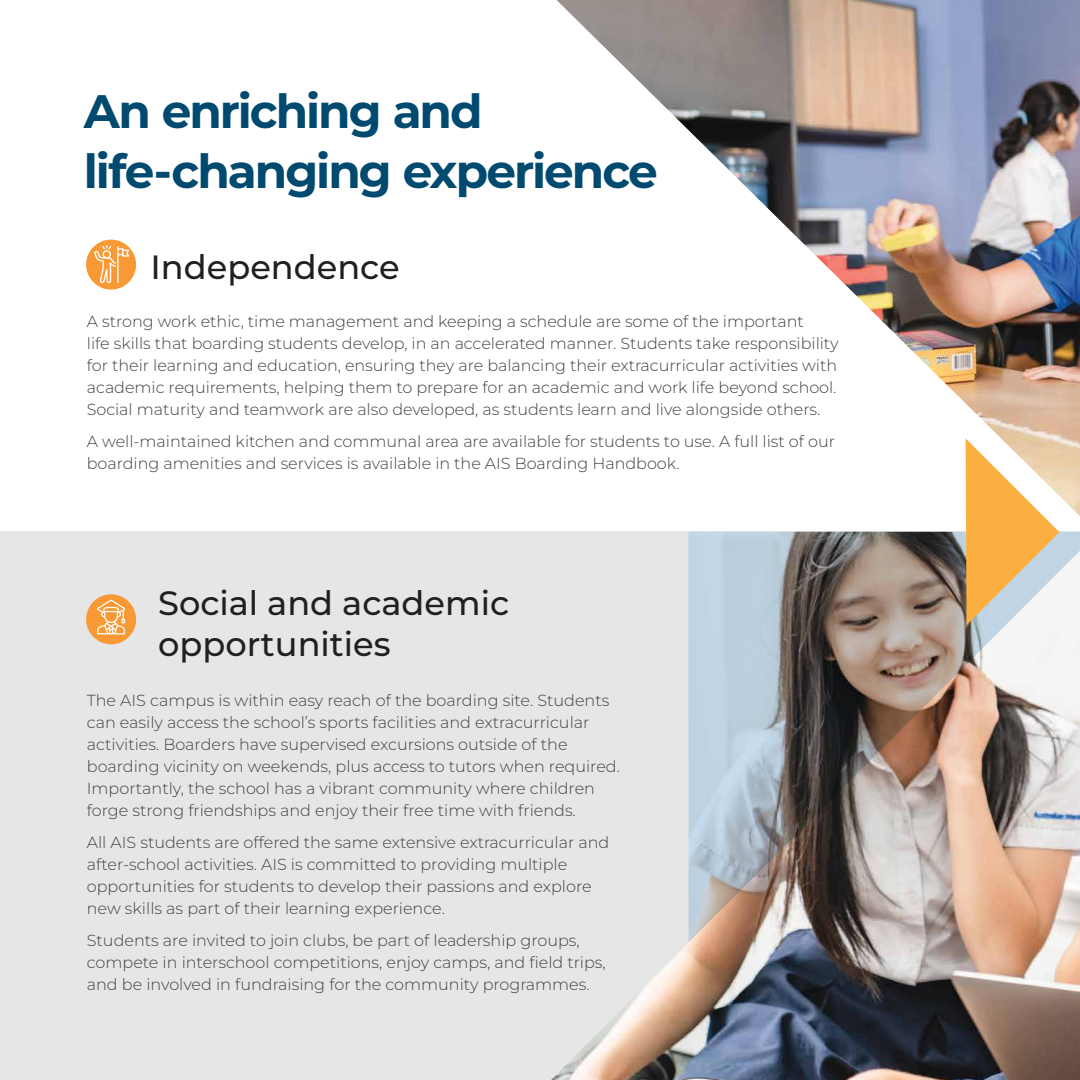
<style>
.page{position:relative;width:1080px;height:1080px;background:#fff}
.page>*{position:absolute;margin:0;border:0;box-sizing:border-box;transform-origin:0 0}
.t1{font:700 47px/59.2px "Montserrat";letter-spacing:-.04em;color:#00496f}
.t2{font:500 33.6px/41px "Montserrat";color:#231f20}
.t3{font:300 16px/22px "Montserrat";color:#424143}
</style>
<div class="page">
<div style="left:0;top:532px;width:1080px;height:548px;background:#e6e6e6"></div>
<hr style="left:1079px;top:0;width:1px;height:659px;background:#e6e6e6">
<img style="left:557px;top:0;width:523px;height:516px">
<img style="left:551px;top:942px;width:529px;height:138px">
<img style="left:688px;top:532px;width:392px;height:410px">
<svg style="left:966px;top:438px;width:93px;height:187px"></svg>
<div style="left:86px;top:240px;width:50px;height:50px;background:#f89936;border-radius:50%"></div>
<svg style="left:94px;top:245px;width:35px;height:38px"></svg>
<div style="left:86px;top:594px;width:50px;height:50px;background:#f89936;border-radius:50%"></div>
<svg style="left:97px;top:600px;width:28px;height:34px"></svg>
<h1 class="t1" style="left:84px;top:85px;width:576px">An enriching and life-changing experience</h1>
<h2 class="t2" style="left:151px;top:249px;width:251px">Independence</h2>
<p class="t3" style="left:87px;top:311px;width:753px">A strong work ethic, time management and keeping a schedule are some of the important<br>life skills that boarding students develop, in an accelerated manner. Students take responsibility for their learning and education, ensuring they are balancing their extracurricular activities with academic requirements, helping them to prepare for an academic and work life beyond school.<br>Social maturity and teamwork are also developed, as students learn and live alongside others.</p>
<p class="t3" style="left:87px;top:431px;width:750px">A well-maintained kitchen and communal area are available for students to use. A full list of our boarding amenities and services is available in the AIS Boarding Handbook.</p>
<h2 class="t2" style="left:158px;top:585px;width:353px">Social and academic opportunities</h2>
<p class="t3" style="left:87px;top:690px;width:535px">The AIS campus is within easy reach of the boarding site. Students can easily access the school’s sports facilities and extracurricular activities. Boarders have supervised excursions outside of the boarding vicinity on weekends, plus access to tutors when required.<br>Importantly, the school has a vibrant community where children forge strong friendships and enjoy their free time with friends.</p>
<p class="t3" style="left:87px;top:832px;width:524px">All AIS students are offered the same extensive extracurricular and after-school activities. AIS is committed to providing multiple opportunities for students to develop their passions and explore new skills as part of their learning experience.</p>
<p class="t3" style="left:87px;top:930px;width:520px">Students are invited to join clubs, be part of leadership groups, compete in interschool competitions, enjoy camps, and field trips, and be involved in fundraising for the community programmes.</p>
</div>
